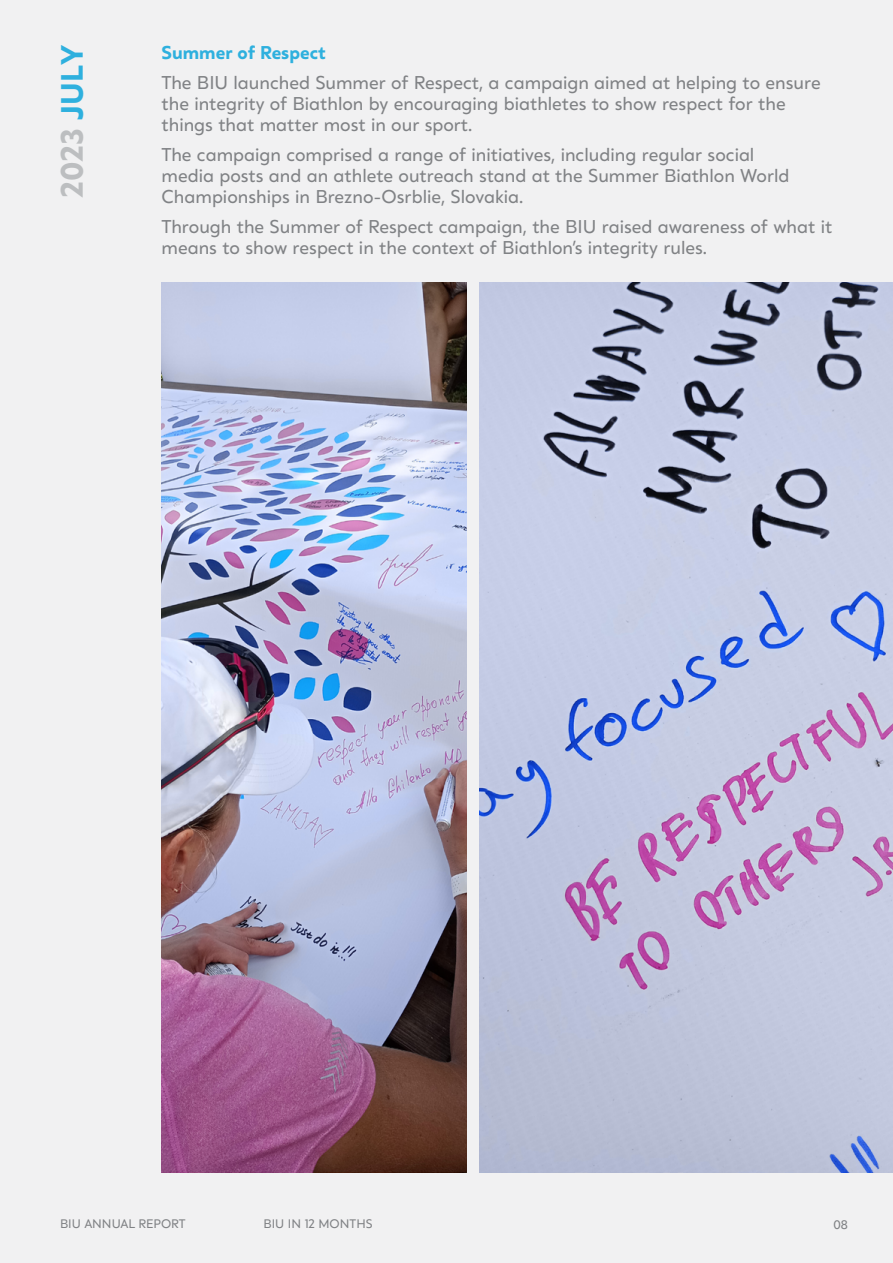
<style>
.page{position:relative;width:893px;height:1263px;background:#f1f1f2}
.page>*{position:absolute;margin:0;border:0;box-sizing:border-box;transform-origin:0 0}
.t1{font:700 30px "Grava";color:#bcbec0}
.t2{font:18px/21px "Grava";color:#808285}
.t3{font:700 18px "Grava";color:#2eb0de}
.t4{font:12px "Grava";color:#808285}
.s1{color:#2eb0de}
</style>
<div class="page">
<img style="left:161px;top:282px;width:305px;height:891px">
<img style="left:479px;top:282px;width:414px;height:891px">
<h1 class="t1" style="left:54px;top:198px;width:154px;rotate:-90deg">2023 <span class="s1">JULY</span></h1>
<p class="t3" style="left:161px;top:41px;width:166px">Summer of Respect</p>
<p class="t2" style="left:161px;top:72px;width:661px">The BIU launched Summer of Respect, a campaign aimed at helping to ensure the integrity of Biathlon by encouraging biathletes to show respect for the things that matter most in our sport.</p>
<p class="t2" style="left:161px;top:144px;width:629px">The campaign comprised a range of initiatives, including regular social media posts and an athlete outreach stand at the Summer Biathlon World<br>Championships in Brezno-Osrblie, Slovakia.</p>
<p class="t2" style="left:161px;top:216px;width:672px">Through the Summer of Respect campaign, the BIU raised awareness of what it means to show respect in the context of Biathlon’s integrity rules.</p>
<p class="t4" style="left:60px;top:1217px;width:127px">BIU ANNUAL REPORT</p>
<p class="t4" style="left:263px;top:1217px;width:111px">BIU IN 12 MONTHS</p>
<p class="t4" style="left:833px;top:1217px;width:16px">08</p>
</div>
